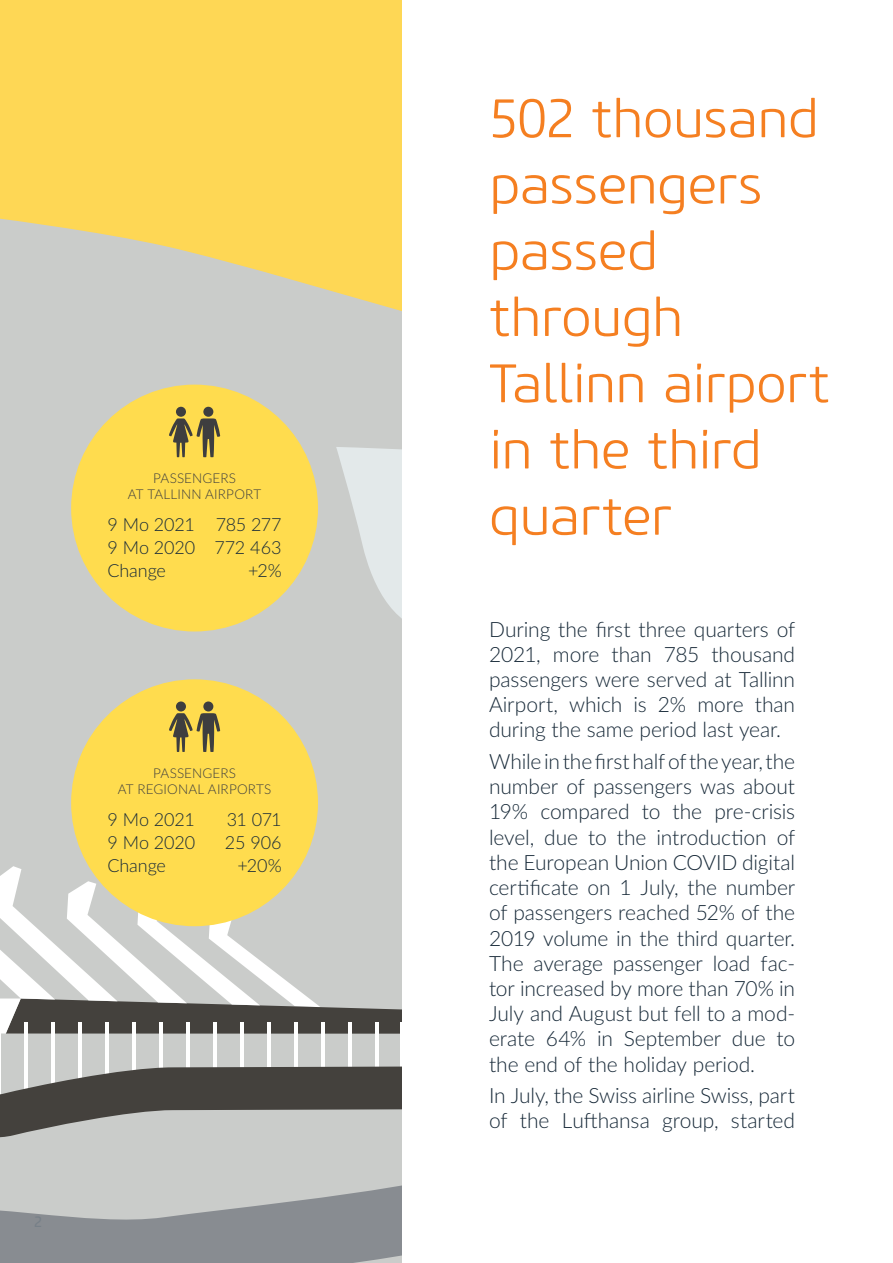
<style>
.page{position:relative;width:893px;height:1263px;background:#fff}
.page>*{position:absolute;margin:0;border:0;box-sizing:border-box;transform-origin:0 0}
.t1{font:300 54px/66.3px "Core Sans M35";letter-spacing:-.02em;color:#f57f21}
.t2{font:300 21px/25.2px "Lato";letter-spacing:-.005em;color:#172938;text-align:justify}
.t3{font:300 18px "Lato";letter-spacing:-.005em;color:#172938}
.t4{font:300 13.5px/16.2px "Lato";letter-spacing:.01em;color:#3e3e3f;text-align:center}
</style>
<div class="page">
<svg style="left:0;top:0;width:402px;height:418px;background:#ead27f"></svg>
<svg style="left:0;top:1062px;width:402px;height:201px;background:#9b9d9c"></svg>
<div style="left:71px;top:385px;width:247px;height:246px;background:#ffdc4e;border-radius:50%"></div>
<div style="left:203px;top:407px;width:11px;height:10px;background:#3e3e3f;border-radius:50%"></div>
<div style="left:176px;top:407px;width:10px;height:10px;background:#3e3e3f;border-radius:50%"></div>
<svg style="left:0;top:418px;width:402px;height:631px"></svg>
<p class="t4" style="left:128px;top:469px;width:135px">PASSENGERS<br>AT TALLINN AIRPORT</p>
<p class="t3" style="left:107px;top:512px;width:89px">9 Mo 2021</p>
<p class="t3" style="left:216px;top:512px;width:68px">785 277</p>
<p class="t3" style="left:107px;top:535px;width:89px">9 Mo 2020</p>
<p class="t3" style="left:214px;top:535px;width:69px">772 463</p>
<p class="t3" style="left:107px;top:558px;width:60px">Change</p>
<p class="t3" style="left:248px;top:558px;width:35px">+2%</p>
<p class="t4" style="left:118px;top:764px;width:155px">PASSENGERS<br>AT REGIONAL AIRPORTS</p>
<p class="t3" style="left:107px;top:807px;width:89px">9 Mo 2021</p>
<p class="t3" style="left:227px;top:807px;width:56px">31 071</p>
<p class="t3" style="left:107px;top:830px;width:89px">9 Mo 2020</p>
<p class="t3" style="left:225px;top:830px;width:58px">25 906</p>
<p class="t3" style="left:107px;top:853px;width:60px">Change</p>
<p class="t3" style="left:237px;top:853px;width:46px">+20%</p>
<h1 class="t1" style="left:489px;top:87px;width:343px">502 thousand passengers passed through<br>Tallinn airport in the third quarter</h1>
<p class="t2" style="left:489px;top:616px;width:308px">During the first three quarters of 2021, more than 785 thousand passengers were served at Tallinn Airport, which is 2% more than during the same period last year.</p>
<p class="t2" style="left:489px;top:748px;width:308px">While in the first half of the year, the number of passengers was about 19% compared to the pre-crisis level, due to the introduction of the European Union COVID digital certificate on 1 July, the number of passengers reached 52% of the 2019 volume in the third quarter.<br>The average passenger load fac&shy;tor increased by more than 70% in July and August but fell to a mod&shy;erate 64% in September due to the end of the holiday period.</p>
<p class="t2" style="left:489px;top:1082px;width:308px">In July, the Swiss airline Swiss, part of the Lufthansa group, started</p>
</div>
